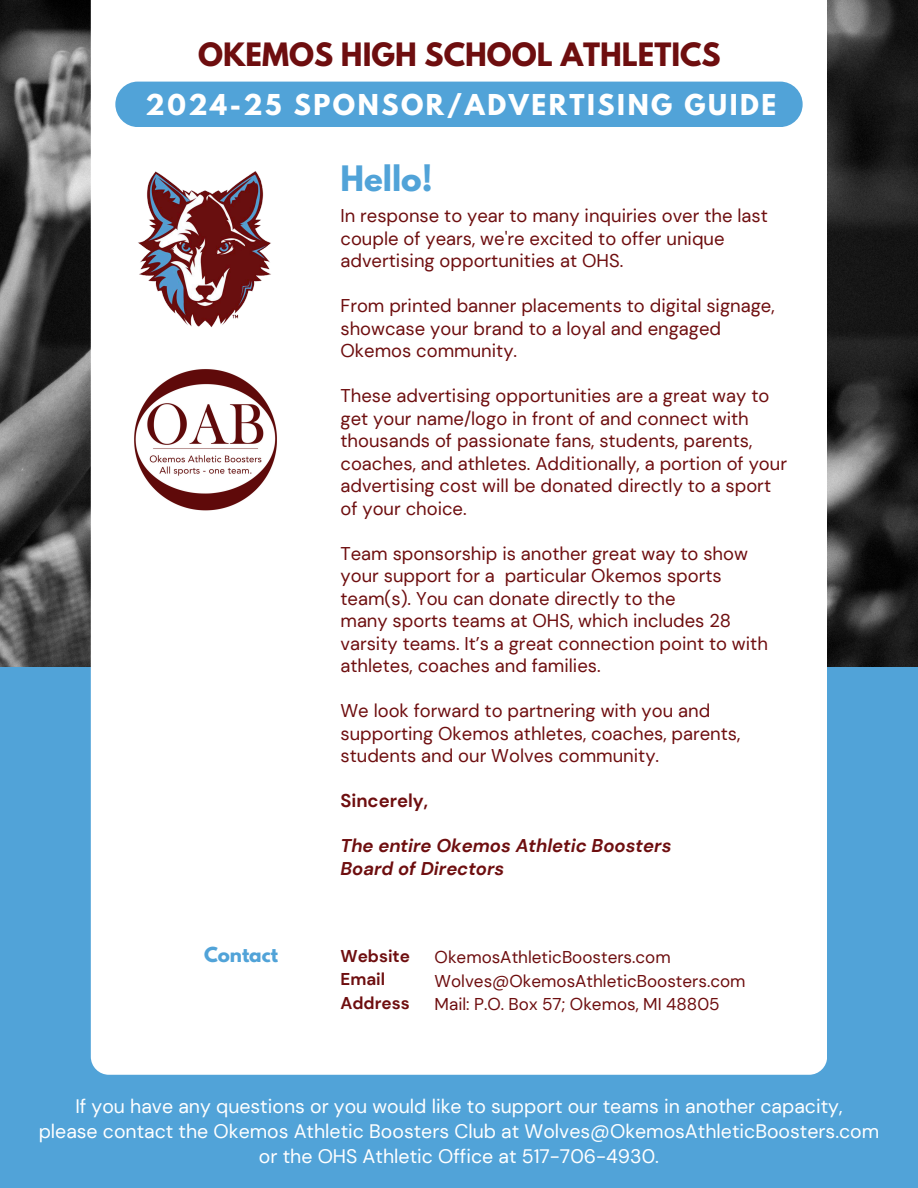
<style>
.page{position:relative;width:918px;height:1188px;background:#51a3d8}
.page>*{position:absolute;margin:0;border:0;box-sizing:border-box;transform-origin:0 0}
.t1{font:700 31.05px "League Spartan";color:#51a3d8}
.t2{font:700 28.5px "League Spartan";color:#6e0e0f}
.t3{font:700 25.5px "League Spartan";letter-spacing:.1em;color:#fff}
.t4{font:19.5px/24.8px "DM Sans";color:#fff;text-align:center}
.t5{font:18.45px/22.5px "DM Sans";color:#6e0e0f}
.t6{font:italic 700 18.45px/22.5px "DM Sans";color:#6e0e0f}
.t7{font:700 18.45px "DM Sans";color:#6e0e0f}
.t8{font:700 18.3px "League Spartan";color:#51a3d8}
.t9{font:17.1px "DM Sans";color:#6e0e0f}
.t10{font:700 17.1px "DM Sans";color:#6e0e0f}
</style>
<div class="page">
<img style="left:0;top:0;width:918px;height:666px">
<div style="left:91px;top:0;width:736px;height:1075px;background:#fff"></div>
<img style="left:133px;top:366px;width:146px;height:147px">
<img style="left:129px;top:165px;width:150px;height:169px">
<div style="left:115px;top:82px;width:688px;height:45px;background:#51a3d8;border-radius:23px"></div>
<h5 class="t2" style="left:198px;top:41px;width:524px">OKEMOS HIGH SCHOOL ATHLETICS</h5>
<p class="t3" style="left:146px;top:92px;width:632px">2024-25 SPONSOR/ADVERTISING GUIDE</p>
<h6 class="t1" style="left:340px;top:163px;width:94px">Hello!</h6>
<p class="t5" style="left:340px;top:205px;width:429px">In response to year to many inquiries over the last couple of years, we're excited to offer unique advertising opportunities at OHS.</p>
<p class="t5" style="left:340px;top:295px;width:436px">From printed banner placements to digital signage, showcase your brand to a loyal and engaged<br>Okemos community.</p>
<h2 class="t5" style="left:340px;top:385px;width:448px">These advertising opportunities are a great way to get your name/logo in front of and connect with thousands of passionate fans, students, parents, coaches, and athletes. Additionally, a portion of your advertising cost will be donated directly to a sport of your choice.</h2>
<h5 class="t5" style="left:340px;top:542px;width:429px">Team sponsorship is another great way to show your support for a particular Okemos sports team(s). You can donate directly to the<br>many sports teams at OHS, which includes 28 varsity teams. It’s a great connection point to with athletes, coaches and families.</h5>
<h5 class="t5" style="left:340px;top:700px;width:401px">We look forward to partnering with you and supporting Okemos athletes, coaches, parents, students and our Wolves community.</h5>
<h5 class="t7" style="left:340px;top:789px;width:89px">Sincerely,</h5>
<h5 class="t6" style="left:340px;top:835px;width:333px">The entire Okemos Athletic Boosters<br>Board of Directors</h5>
<h5 class="t8" style="left:204px;top:945px;width:76px">Contact</h5>
<h4 class="t10" style="left:340px;top:945px;width:71px">Website</h4>
<h4 class="t9" style="left:435px;top:947px;width:237px">OkemosAthleticBoosters.com</h4>
<h6 class="t10" style="left:340px;top:968px;width:46px">Email</h6>
<h4 class="t9" style="left:435px;top:970px;width:312px">Wolves@OkemosAthleticBoosters.com</h4>
<h6 class="t10" style="left:340px;top:992px;width:71px">Address</h6>
<p class="t9" style="left:435px;top:993px;width:287px">Mail: P.O. Box 57; Okemos, MI 48805</p>
<p class="t4" style="left:39px;top:1094px;width:842px">If you have any questions or you would like to support our teams in another capacity,<br>please contact the Okemos Athletic Boosters Club at Wolves@OkemosAthleticBoosters.com or the OHS Athletic Office at 517-706-4930.</p>
</div>
